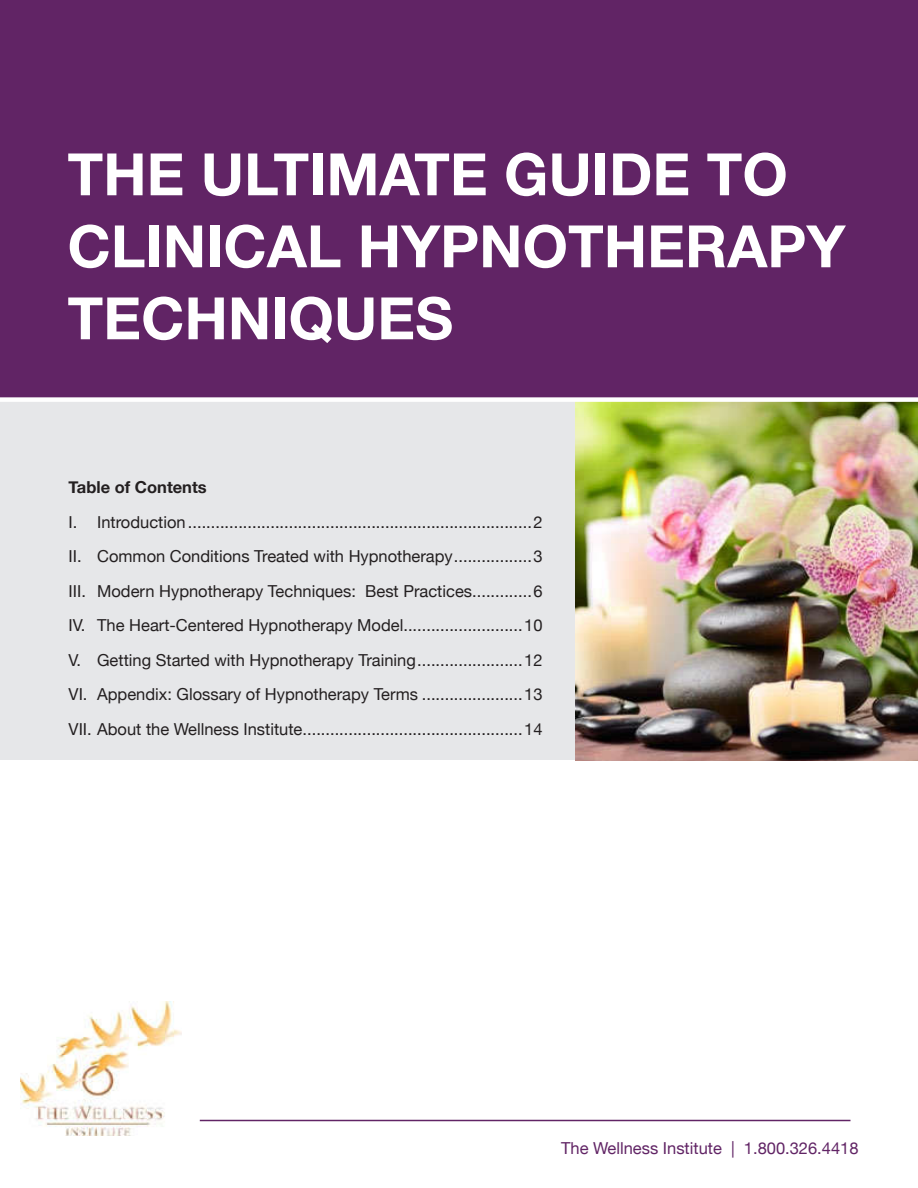
<style>
.page{position:relative;width:918px;height:1188px;background:#fff}
.page>*{position:absolute;margin:0;border:0;box-sizing:border-box;transform-origin:0 0}
.t1{font:700 58.5px/72px "Helvetica Neue";color:#fff}
.t2{font:16.5px/34.5px "Helvetica Neue";color:#231f20;text-align:justify}
.t3{font:16.5px "Helvetica Neue";color:#612465}
.t4{font:700 16.5px "Helvetica Neue";color:#231f20}
</style>
<div class="page">
<hr style="left:200px;top:1120px;width:650px;height:1px;background:#612465">
<img style="left:21px;top:1001px;width:160px;height:134px">
<div style="left:0;top:397px;width:918px;height:363px;background:#e6e7e9"></div>
<img style="left:576px;top:402px;width:342px;height:358px">
<div style="left:0;top:0;width:918px;height:402px;background:#612465"></div>
<h1 class="t1" style="left:68px;top:144px;width:779px">THE ULTIMATE GUIDE TO<br>CLINICAL HYPNOTHERAPY<br>TECHNIQUES</h1>
<p class="t4" style="left:69px;top:481px;width:140px">Table of Contents</p>
<p class="t2" style="left:69px;top:506px;width:476px">I. Introduction ...........................................................................2<br>II. Common Conditions Treated with Hypnotherapy .................3<br>III. Modern Hypnotherapy Techniques: Best Practices .............6<br>IV. The Heart-Centered Hypnotherapy Model ..........................10<br>V. Getting Started with Hypnotherapy Training .......................12<br>VI. Appendix: Glossary of Hypnotherapy Terms ......................13<br>VII. About the Wellness Institute ................................................14</p>
<p class="t3" style="left:561px;top:1141px;width:299px">The Wellness Institute | 1.800.326.4418</p>
</div>
